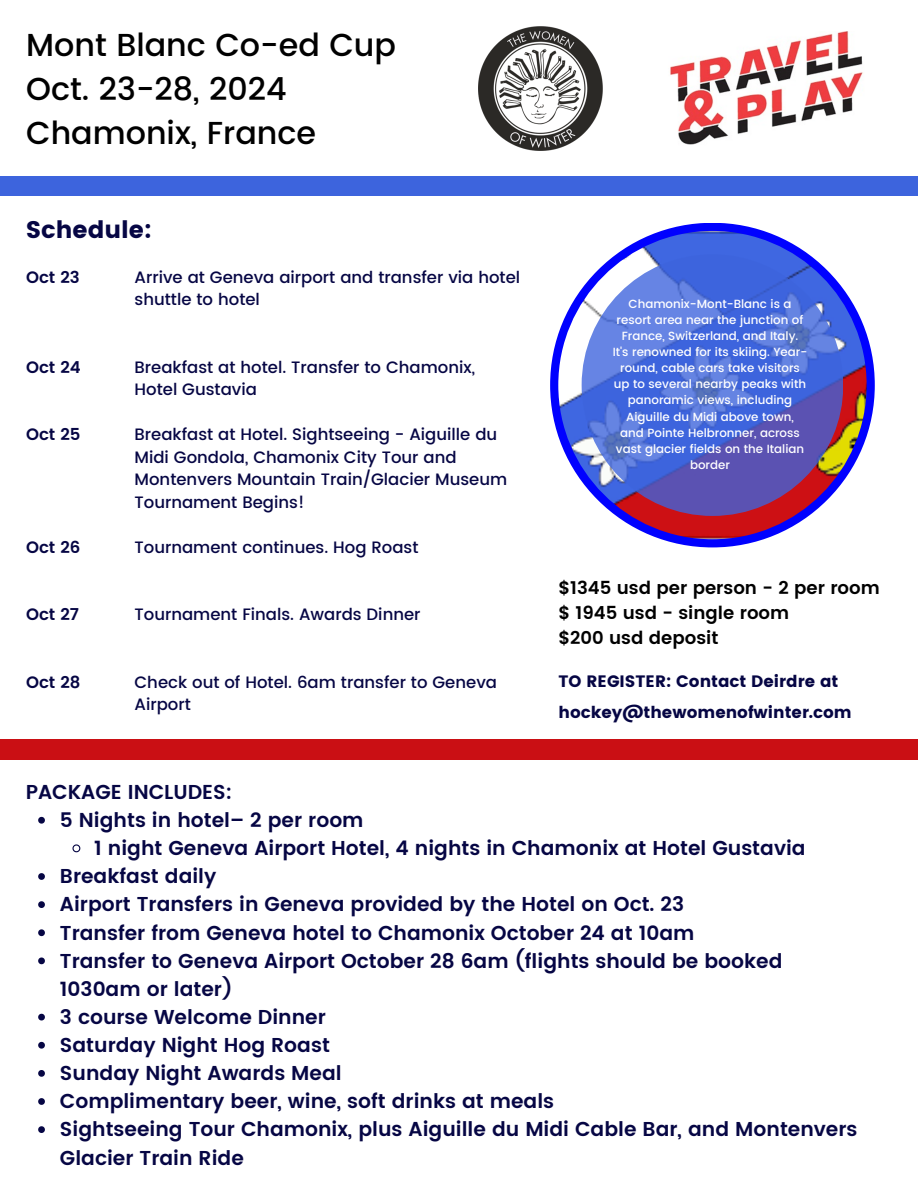
<style>
.page{position:relative;width:918px;height:1188px;background:#fff}
.page>*{position:absolute;margin:0;border:0;box-sizing:border-box;transform-origin:0 0}
.t1{font:500 31.8px "Poppins";color:#000}
.t2{font:24px "Poppins";color:#060644}
.t3{font:600 20.1px/28.2px "Poppins";color:#060644}
.t4{font:600 18px "Poppins";color:#000}
.t5{font:500 16.5px/22.5px "Poppins";color:#060644}
.t6{font:16.5px "Poppins";color:#060644}
.t7{font:600 16.5px "Poppins";color:#060644}
.t8{font:500 11.85px/16px "Poppins";color:#fff;text-align:center}
</style>
<div class="page">
<div style="left:0;top:177px;width:918px;height:19px;background:#3d64dd"></div>
<img style="left:670px;top:31px;width:193px;height:114px">
<img style="left:478px;top:27px;width:124px;height:124px">
<div style="left:0;top:739px;width:918px;height:20px;background:#ca0f14"></div>
<svg style="left:550px;top:223px;width:325px;height:324px"></svg>
<img style="left:558px;top:231px;width:309px;height:308px;border-radius:50%">
<svg style="left:582px;top:254px;width:261px;height:262px;background:#5068d2"></svg>
<svg style="left:38px;top:817px;width:7px;height:7px"></svg>
<svg style="left:72px;top:844px;width:9px;height:9px"></svg>
<svg style="left:38px;top:873px;width:7px;height:7px"></svg>
<svg style="left:38px;top:901px;width:7px;height:7px"></svg>
<svg style="left:38px;top:929px;width:7px;height:7px"></svg>
<svg style="left:38px;top:958px;width:7px;height:6px"></svg>
<svg style="left:38px;top:1014px;width:7px;height:7px"></svg>
<svg style="left:38px;top:1042px;width:7px;height:7px"></svg>
<svg style="left:38px;top:1070px;width:7px;height:7px"></svg>
<svg style="left:38px;top:1098px;width:7px;height:7px"></svg>
<svg style="left:38px;top:1126px;width:7px;height:7px"></svg>
<p class="t1" style="left:26px;top:27px;width:371px">Mont Blanc Co-ed Cup</p>
<p class="t1" style="left:26px;top:71px;width:262px">Oct. 23-28, 2024</p>
<p class="t1" style="left:26px;top:115px;width:291px">Chamonix, France</p>
<p class="t2" style="left:26px;top:216px;width:127px">Schedule:</p>
<p class="t7" style="left:26px;top:268px;width:55px">Oct 23</p>
<p class="t7" style="left:26px;top:358px;width:56px">Oct 24</p>
<p class="t7" style="left:26px;top:425px;width:56px">Oct 25</p>
<p class="t7" style="left:26px;top:538px;width:56px">Oct 26</p>
<p class="t7" style="left:26px;top:605px;width:54px">Oct 27</p>
<p class="t7" style="left:26px;top:673px;width:56px">Oct 28</p>
<p class="t5" style="left:135px;top:266px;width:387px">Arrive at Geneva airport and transfer via hotel shuttle to hotel</p>
<p class="t5" style="left:135px;top:356px;width:342px">Breakfast at hotel. Transfer to Chamonix,<br>Hotel Gustavia</p>
<p class="t5" style="left:135px;top:423px;width:374px">Breakfast at Hotel. Sightseeing - Aiguille du Midi Gondola, Chamonix City Tour and Montenvers Mountain Train/Glacier Museum Tournament Begins!</p>
<p class="t5" style="left:135px;top:536px;width:285px">Tournament continues. Hog Roast</p>
<p class="t5" style="left:135px;top:603px;width:288px">Tournament Finals. Awards Dinner</p>
<p class="t5" style="left:135px;top:671px;width:364px">Check out of Hotel. 6am transfer to Geneva<br>Airport</p>
<p class="t3" style="left:26px;top:778px;width:208px">PACKAGE INCLUDES:</p>
<p class="t8" style="left:613px;top:296px;width:196px">Chamonix-Mont-Blanc is a resort area near the junction of<br>France, Switzerland, and Italy.<br>It's renowned for its skiing. Year&shy;round, cable cars take visitors up to several nearby peaks with panoramic views, including<br>Aiguille du Midi above town,<br>and Pointe Helbronner, across vast glacier fields on the Italian border</p>
<p class="t4" style="left:559px;top:578px;width:323px">$1345 usd per person - 2 per room</p>
<p class="t4" style="left:559px;top:602px;width:232px">$ 1945 usd - single room</p>
<p class="t4" style="left:559px;top:627px;width:161px">$200 usd deposit</p>
<p class="t6" style="left:559px;top:672px;width:281px">TO REGISTER: Contact Deirdre at</p>
<p class="t6" style="left:559px;top:703px;width:295px">hockey@thewomenofwinter.com</p>
<p class="t3" style="left:60px;top:806px;width:305px">5 Nights in hotel– 2 per room</p>
<p class="t3" style="left:94px;top:834px;width:713px">1 night Geneva Airport Hotel, 4 nights in Chamonix at Hotel Gustavia</p>
<p class="t3" style="left:60px;top:862px;width:158px">Breakfast daily</p>
<p class="t3" style="left:60px;top:890px;width:626px">Airport Transfers in Geneva provided by the Hotel on Oct. 23</p>
<p class="t3" style="left:60px;top:918px;width:636px">Transfer from Geneva hotel to Chamonix October 24 at 10am</p>
<p class="t3" style="left:60px;top:947px;width:724px">Transfer to Geneva Airport October 28 6am (flights should be booked<br>1030am or later)</p>
<p class="t3" style="left:60px;top:1003px;width:268px">3 course Welcome Dinner</p>
<p class="t3" style="left:60px;top:1031px;width:271px">Saturday Night Hog Roast</p>
<p class="t3" style="left:60px;top:1059px;width:283px">Sunday Night Awards Meal</p>
<p class="t3" style="left:60px;top:1087px;width:496px">Complimentary beer, wine, soft drinks at meals</p>
<p class="t3" style="left:60px;top:1115px;width:799px">Sightseeing Tour Chamonix, plus Aiguille du Midi Cable Bar, and Montenvers<br>Glacier Train Ride</p>
</div>
